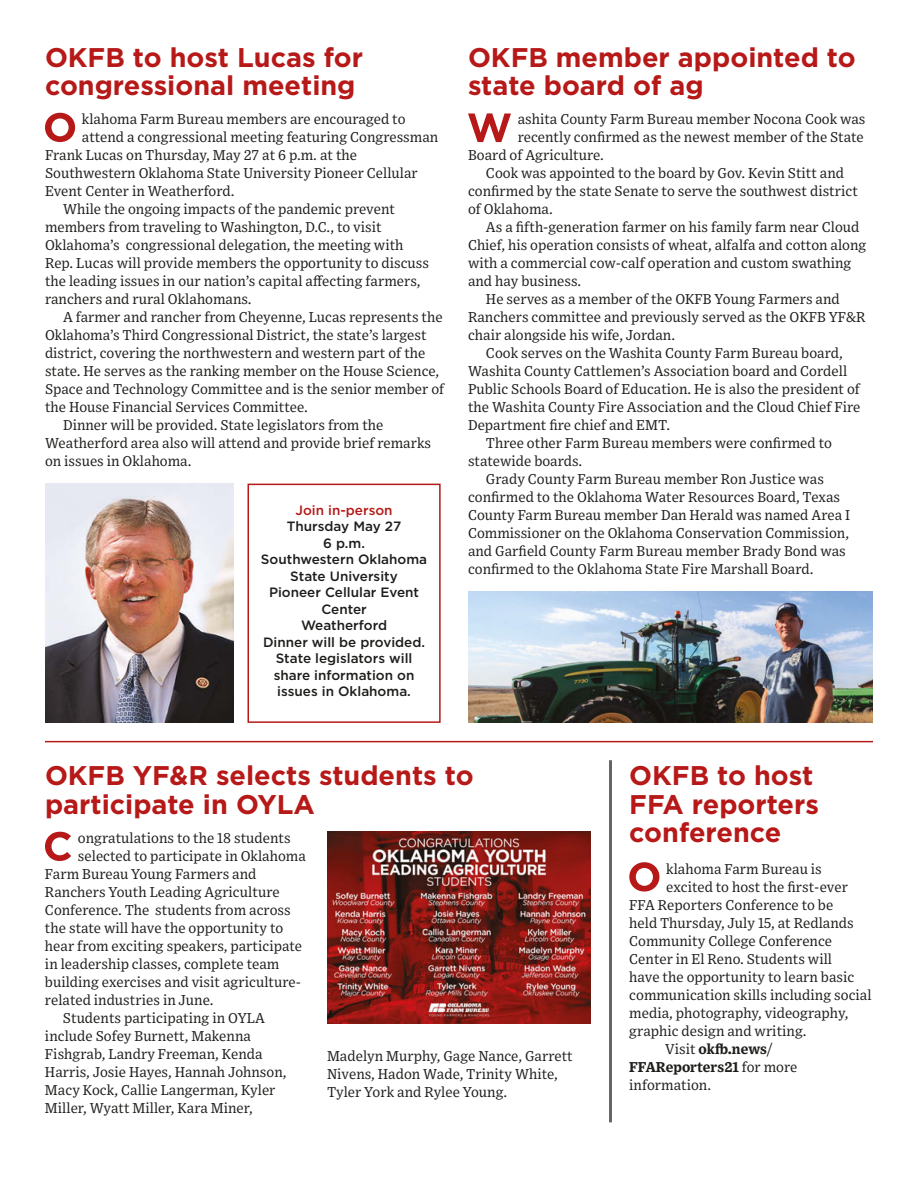
<style>
.page{position:relative;width:918px;height:1188px;background:#fff}
.page>*{position:absolute;margin:0;border:0;box-sizing:border-box;transform-origin:0 0}
.t1{font:700 27px/28.5px "Gotham";color:#b61918}
.t2{font:14.25px/18px "Exchange";color:#1d1d1b}
.t3{font:700 14.25px "Exchange";color:#1d1d1b}
.t4{font:500 13.5px/16.5px "Gotham";color:#1d1d1b;text-align:center}
.t5{font:500 13.5px "Gotham";color:#b61918}
.s1{font-weight:400}
</style>
<div class="page">
<svg style="left:45px;top:832px;width:26px;height:29px"></svg>
<svg style="left:629px;top:862px;width:30px;height:30px"></svg>
<svg style="left:45px;top:113px;width:30px;height:29px"></svg>
<svg style="left:468px;top:113px;width:43px;height:29px"></svg>
<hr style="left:609px;top:760px;width:3px;height:362px;background:#666665">
<hr style="left:45px;top:741px;width:828px;height:1px;background:#b61918">
<img style="left:45px;top:484px;width:188px;height:239px">
<img style="left:327px;top:832px;width:264px;height:191px">
<img style="left:468px;top:591px;width:405px;height:132px">
<div style="left:248px;top:484px;width:193px;height:239px;border:2px solid #b61918"></div>
<h1 class="t1" style="left:45px;top:43px;width:319px">OKFB to host Lucas for congressional meeting</h1>
<h1 class="t1" style="left:468px;top:43px;width:389px">OKFB member appointed to state board of ag</h1>
<p class="t2" style="left:518px;top:109px;width:349px">ashita County Farm Bureau member Nocona Cook was</p>
<p class="t2" style="left:518px;top:127px;width:348px">recently confirmed as the newest member of the State</p>
<p class="t2" style="left:468px;top:145px;width:138px">Board of Agriculture.</p>
<p class="t2" style="left:486px;top:163px;width:360px">Cook was appointed to the board by Gov. Kevin Stitt and</p>
<p class="t2" style="left:468px;top:181px;width:392px">confirmed by the state Senate to serve the southwest district</p>
<p class="t2" style="left:468px;top:199px;width:86px">of Oklahoma.</p>
<p class="t2" style="left:486px;top:217px;width:375px">As a fifth-generation farmer on his family farm near Cloud</p>
<p class="t2" style="left:468px;top:235px;width:400px">Chief, his operation consists of wheat, alfalfa and cotton along</p>
<p class="t2" style="left:468px;top:253px;width:385px">with a commercial cow-calf operation and custom swathing</p>
<p class="t2" style="left:468px;top:271px;width:115px">and hay business.</p>
<p class="t2" style="left:486px;top:289px;width:355px">He serves as a member of the OKFB Young Farmers and</p>
<p class="t2" style="left:468px;top:307px;width:399px">Ranchers committee and previously served as the OKFB YF&amp;R</p>
<p class="t2" style="left:468px;top:325px;width:209px">chair alongside his wife, Jordan.</p>
<p class="t2" style="left:486px;top:343px;width:358px">Cook serves on the Washita County Farm Bureau board,</p>
<p class="t2" style="left:468px;top:361px;width:381px">Washita County Cattlemen’s Association board and Cordell</p>
<p class="t2" style="left:468px;top:379px;width:393px">Public Schools Board of Education. He is also the president of</p>
<p class="t2" style="left:468px;top:397px;width:394px">the Washita County Fire Association and the Cloud Chief Fire</p>
<p class="t2" style="left:468px;top:415px;width:204px">Department fire chief and EMT.</p>
<p class="t2" style="left:486px;top:433px;width:348px">Three other Farm Bureau members were confirmed to</p>
<p class="t2" style="left:468px;top:451px;width:116px">statewide boards.</p>
<p class="t2" style="left:486px;top:469px;width:340px">Grady County Farm Bureau member Ron Justice was</p>
<p class="t2" style="left:468px;top:487px;width:374px">confirmed to the Oklahoma Water Resources Board, Texas</p>
<p class="t2" style="left:468px;top:505px;width:384px">County Farm Bureau member Dan Herald was named Area I</p>
<p class="t2" style="left:468px;top:523px;width:383px">Commissioner on the Oklahoma Conservation Commission,</p>
<p class="t2" style="left:468px;top:541px;width:379px">and Garfield County Farm Bureau member Brady Bond was</p>
<p class="t2" style="left:468px;top:559px;width:347px">confirmed to the Oklahoma State Fire Marshall Board.</p>
<p class="t2" style="left:82px;top:109px;width:325px">klahoma Farm Bureau members are encouraged to</p>
<p class="t2" style="left:82px;top:127px;width:358px">attend a congressional meeting featuring Congressman</p>
<p class="t2" style="left:45px;top:145px;width:314px">Frank Lucas on Thursday, May 27 at 6 p.m. at the</p>
<p class="t2" style="left:45px;top:163px;width:374px">Southwestern Oklahoma State University Pioneer Cellular</p>
<p class="t2" style="left:45px;top:181px;width:191px">Event Center in Weatherford.</p>
<p class="t2" style="left:63px;top:199px;width:334px">While the ongoing impacts of the pandemic prevent</p>
<p class="t2" style="left:45px;top:217px;width:338px">members from traveling to Washington, D.C., to visit</p>
<p class="t2" style="left:45px;top:235px;width:360px">Oklahoma’s congressional delegation, the meeting with</p>
<p class="t2" style="left:45px;top:253px;width:386px">Rep. Lucas will provide members the opportunity to discuss</p>
<p class="t2" style="left:45px;top:271px;width:377px">the leading issues in our nation’s capital affecting farmers,</p>
<p class="t2" style="left:45px;top:289px;width:208px">ranchers and rural Oklahomans.</p>
<p class="t2" style="left:63px;top:307px;width:381px">A farmer and rancher from Cheyenne, Lucas represents the</p>
<p class="t2" style="left:45px;top:325px;width:383px">Oklahoma’s Third Congressional District, the state’s largest</p>
<p class="t2" style="left:45px;top:343px;width:382px">district, covering the northwestern and western part of the</p>
<p class="t2" style="left:45px;top:361px;width:396px">state. He serves as the ranking member on the House Science,</p>
<p class="t2" style="left:45px;top:379px;width:401px">Space and Technology Committee and is the senior member of</p>
<p class="t2" style="left:45px;top:397px;width:264px">the House Financial Services Committee.</p>
<p class="t2" style="left:63px;top:415px;width:322px">Dinner will be provided. State legislators from the</p>
<p class="t2" style="left:45px;top:433px;width:388px">Weatherford area also will attend and provide brief remarks</p>
<p class="t2" style="left:45px;top:451px;width:148px">on issues in Oklahoma.</p>
<p class="t5" style="left:295px;top:501px;width:99px">Join in-person</p>
<p class="t4" style="left:261px;top:518px;width:168px">Thursday May 27<br>6 p.m.<br>Southwestern Oklahoma<br>State University<br>Pioneer Cellular Event<br>Center<br>Weatherford<br>Dinner will be provided.<br>State legislators will share information on issues in Oklahoma.</p>
<h1 class="t1" style="left:45px;top:761px;width:430px">OKFB YF&amp;R selects students to participate in OYLA</h1>
<p class="t2" style="left:78px;top:828px;width:214px">ongratulations to the 18 students</p>
<p class="t2" style="left:78px;top:846px;width:230px">selected to participate in Oklahoma</p>
<p class="t2" style="left:45px;top:864px;width:213px">Farm Bureau Young Farmers and</p>
<p class="t2" style="left:45px;top:882px;width:236px">Ranchers Youth Leading Agriculture</p>
<p class="t2" style="left:45px;top:900px;width:247px">Conference. The students from across</p>
<p class="t2" style="left:45px;top:918px;width:240px">the state will have the opportunity to</p>
<p class="t2" style="left:45px;top:936px;width:259px">hear from exciting speakers, participate</p>
<p class="t2" style="left:45px;top:954px;width:236px">in leadership classes, complete team</p>
<p class="t2" style="left:45px;top:972px;width:258px">building exercises and visit agriculture-</p>
<p class="t2" style="left:45px;top:990px;width:170px">related industries in June.</p>
<p class="t2" style="left:63px;top:1008px;width:203px">Students participating in OYLA</p>
<p class="t2" style="left:45px;top:1026px;width:208px">include Sofey Burnett, Makenna</p>
<p class="t2" style="left:45px;top:1044px;width:219px">Fishgrab, Landry Freeman, Kenda</p>
<p class="t2" style="left:45px;top:1062px;width:243px">Harris, Josie Hayes, Hannah Johnson,</p>
<p class="t2" style="left:45px;top:1080px;width:232px">Macy Kock, Callie Langerman, Kyler</p>
<p class="t2" style="left:45px;top:1098px;width:209px">Miller, Wyatt Miller, Kara Miner,</p>
<p class="t2" style="left:327px;top:1046px;width:247px">Madelyn Murphy, Gage Nance, Garrett<br>Nivens, Hadon Wade, Trinity White,<br>Tyler York and Rylee Young.</p>
<h1 class="t1" style="left:629px;top:761px;width:191px">OKFB to host<br>FFA reporters conference</h1>
<p class="t2" style="left:666px;top:859px;width:157px">klahoma Farm Bureau is</p>
<p class="t2" style="left:666px;top:877px;width:183px">excited to host the first-ever</p>
<p class="t2" style="left:629px;top:895px;width:206px">FFA Reporters Conference to be</p>
<p class="t2" style="left:629px;top:913px;width:226px">held Thursday, July 15, at Redlands</p>
<p class="t2" style="left:629px;top:931px;width:204px">Community College Conference</p>
<p class="t2" style="left:629px;top:949px;width:204px">Center in El Reno. Students will</p>
<p class="t2" style="left:629px;top:967px;width:227px">have the opportunity to learn basic</p>
<p class="t2" style="left:629px;top:985px;width:244px">communication skills including social</p>
<p class="t2" style="left:629px;top:1003px;width:221px">media, photography, videography,</p>
<p class="t2" style="left:629px;top:1021px;width:179px">graphic design and writing.</p>
<p class="t3" style="left:665px;top:1037px;width:109px"><span class="s1">Visit</span> okfb.news/</p>
<p class="t3" style="left:629px;top:1055px;width:170px">FFAReporters21 <span class="s1">for more</span></p>
<p class="t2" style="left:629px;top:1075px;width:83px">information.</p>
</div>
